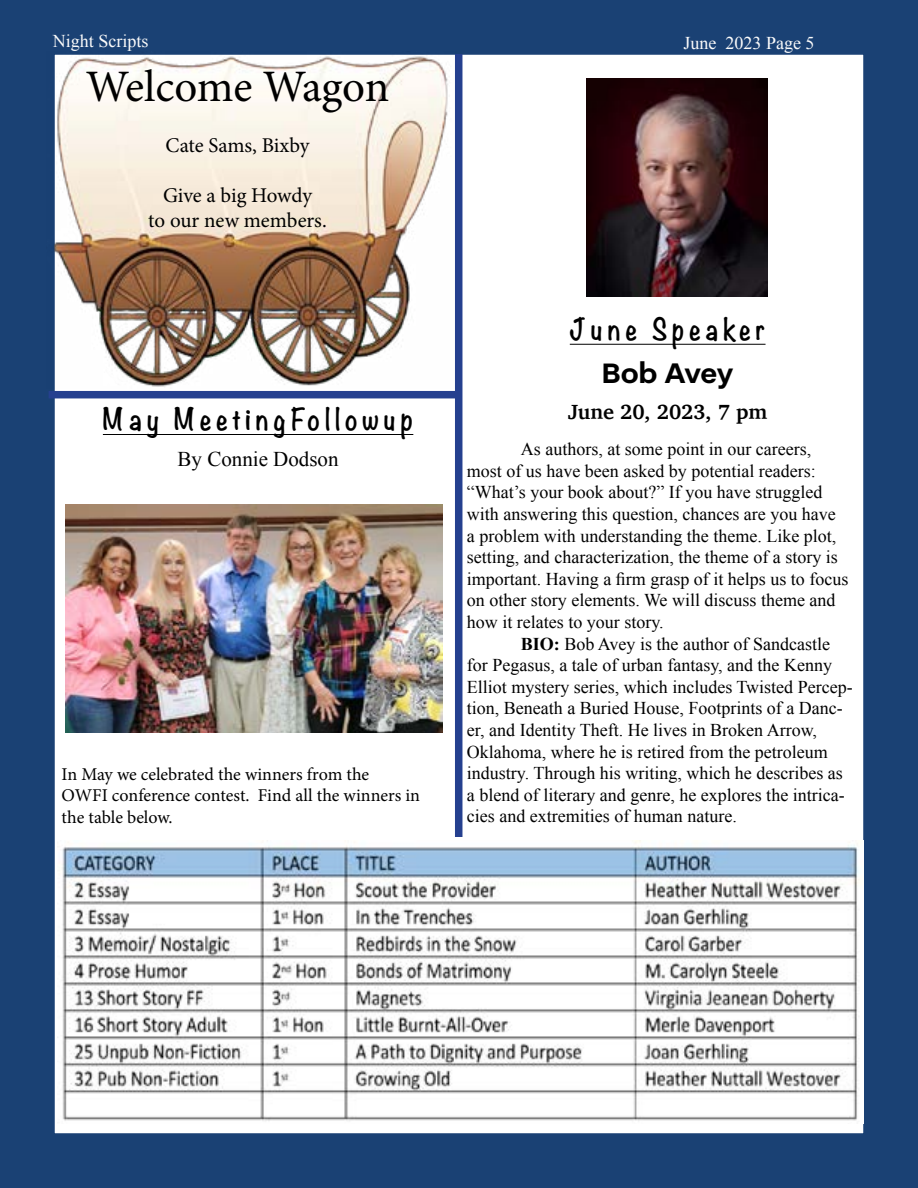
<style>
.page{position:relative;width:918px;height:1188px;background:#1a4174}
.page>*{position:absolute;margin:0;border:0;box-sizing:border-box;transform-origin:0 0}
.t1{font:45px "Minion Pro";letter-spacing:-.005em;color:#000}
.t2{font:700 27px "Noteworthy";letter-spacing:.2em;color:#000;scale:.9 1}
.t3{font:700 27px "Literal";letter-spacing:-.015em;color:#000}
.t4{font:21px/25.2px "Minion Pro";letter-spacing:-.005em;color:#000;text-align:center}
.t5{font:700 21px "Charter";color:#000}
.t6{font:21px "Times New Roman";color:#000}
.t7{font:18px/21.6px "Times New Roman";color:#000}
.t8{font:18px/21.8px "Minion Pro";color:#000}
.t9{font:18px "Times New Roman";color:#fbfbfb}
.s1{font-weight:700}
</style>
<div class="page">
<div style="left:53px;top:53px;width:812px;height:1082px;background:#fff;border:2px solid #1a4174"></div>
<div style="left:49px;top:391px;width:408px;height:7px;background:#25408f"></div>
<div style="left:455px;top:54px;width:7px;height:783px;background:#25408f"></div>
<hr style="left:103px;top:434px;width:310px;height:1px;background:#000">
<hr style="left:570px;top:344px;width:196px;height:1px;background:#000">
<img style="left:53px;top:53px;width:404px;height:336px">
<img style="left:66px;top:504px;width:377px;height:228px">
<img style="left:586px;top:78px;width:182px;height:219px">
<img style="left:57px;top:840px;width:807px;height:283px">
<p class="t9" style="left:53px;top:29px;width:97px">Night Scripts</p>
<p class="t9" style="left:684px;top:30px;width:132px">June 2023 Page 5</p>
<h1 class="t1" style="left:86px;top:57px;width:305px">Welcome Wagon</h1>
<p class="t4" style="left:166px;top:132px;width:145px">Cate Sams, Bixby</p>
<p class="t4" style="left:148px;top:183px;width:180px">Give a big Howdy<br>to our new members.</p>
<h2 class="t2" style="left:103px;top:395px;width:346px">May MeetingFollowup</h2>
<p class="t6" style="left:178px;top:445px;width:163px">By Connie Dodson</p>
<p class="t8" style="left:62px;top:763px;width:360px">In May we celebrated the winners from the<br>OWFI conference contest. Find all the winners in the table below.</p>
<h2 class="t2" style="left:570px;top:305px;width:219px">June Speaker</h2>
<h2 class="t3" style="left:602px;top:354px;width:133px">Bob Avey</h2>
<p class="t5" style="left:568px;top:394px;width:201px">June 20, 2023, 7 pm</p>
<p class="t7" style="left:467px;top:438px;width:383px;text-indent:54px">As authors, at some point in our careers, most of us have been asked by potential readers: “What’s your book about?” If you have struggled with answering this question, chances are you have<br>a problem with understanding the theme. Like plot, setting, and characterization, the theme of a story is important. Having a firm grasp of it helps us to focus on other story elements. We will discuss theme and how it relates to your story.</p>
<p class="t7" style="left:467px;top:633px;width:387px;text-indent:54px"><span class="s1">BIO:</span> Bob Avey is the author of Sandcastle for Pegasus, a tale of urban fantasy, and the Kenny Elliot mystery series, which includes Twisted Percep&shy;tion, Beneath a Buried House, Footprints of a Danc&shy;er, and Identity Theft. He lives in Broken Arrow, Oklahoma, where he is retired from the petroleum industry. Through his writing, which he describes as a blend of literary and genre, he explores the intrica&shy;cies and extremities of human nature.</p>
</div>
